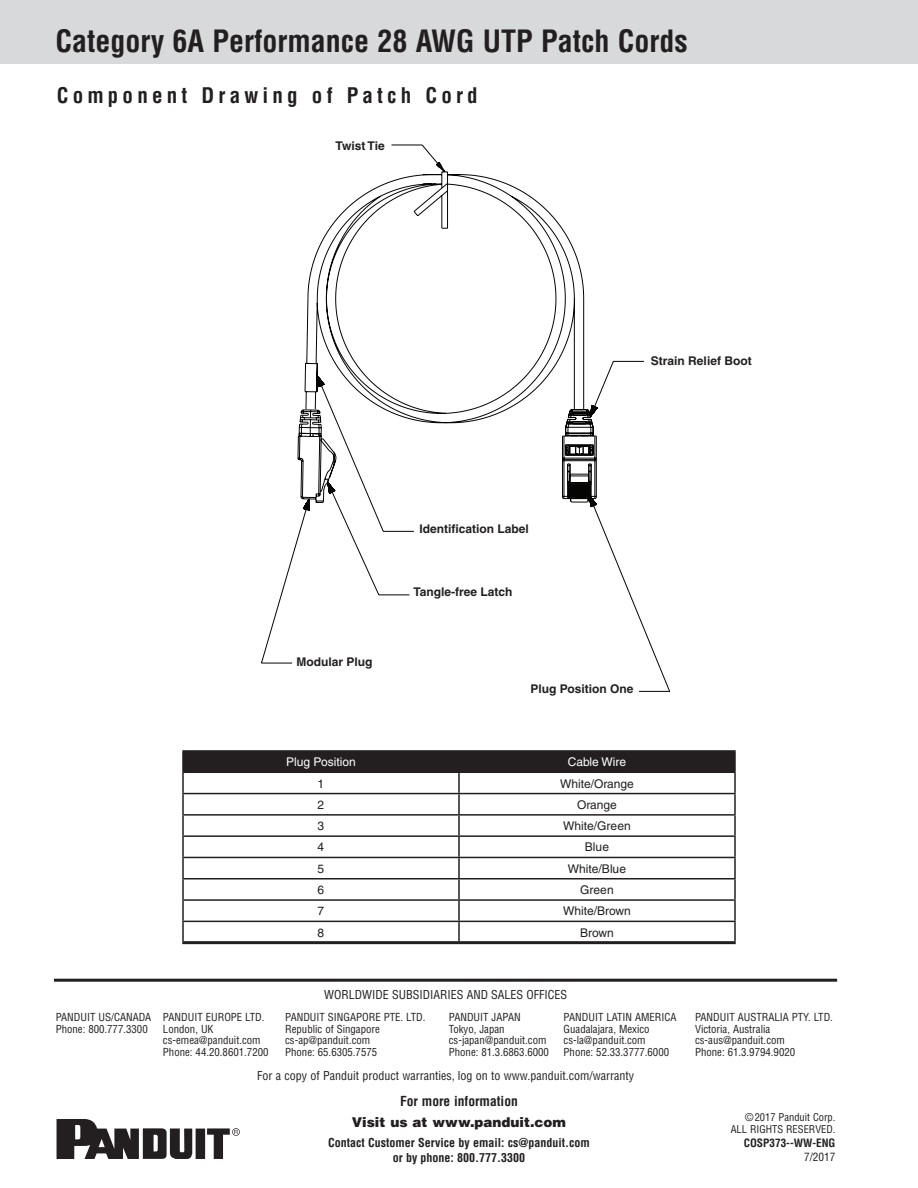
<style>
.page{position:relative;width:918px;height:1188px;background:#fff}
.page>*{position:absolute;margin:0;border:0;box-sizing:border-box;transform-origin:0 0}
.t1{font:700 condensed 30px "Helvetica";color:#231f20}
.t2{font:700 condensed 21px "Helvetica";letter-spacing:.2em;color:#231f20}
.t3{font:900 13.5px "Helvetica";color:#231f20}
.t4{font:700 condensed 13.5px "Helvetica";color:#231f20}
.t5{font:condensed 12px "Helvetica";color:#231f20}
.t6{font:700 12px "Helvetica";color:#231f20}
.t7{font:12px "Helvetica";color:#231f20}
.t8{font:700 condensed 12px "Helvetica";color:#231f20}
.t9{font:12px "Helvetica";color:#fff}
.t10{font:700 condensed 11.25px "Helvetica";color:#231f20}
.t11{font:condensed 11.25px "Helvetica";color:#231f20}
.t12{font:condensed 10.8px "Helvetica";color:#231f20}
.t13{font:condensed 10.5px/12px "Helvetica";color:#231f20;text-align:right}
</style>
<div class="page">
<div style="left:0;top:0;width:918px;height:64px;background:#d8d9db"></div>
<div style="left:184px;top:752px;width:550px;height:20px;background:#231f20"></div>
<hr style="left:182px;top:750px;width:277px;height:2px;background:#231f20">
<hr style="left:182px;top:752px;width:2px;height:20px;background:#231f20">
<hr style="left:459px;top:750px;width:277px;height:2px;background:#231f20">
<hr style="left:458px;top:752px;width:2px;height:20px;background:#231f20">
<hr style="left:734px;top:752px;width:2px;height:20px;background:#231f20">
<hr style="left:182px;top:772px;width:277px;height:1px;background:#231f20">
<hr style="left:182px;top:773px;width:2px;height:20px;background:#231f20">
<hr style="left:459px;top:772px;width:277px;height:1px;background:#231f20">
<hr style="left:458px;top:773px;width:2px;height:20px;background:#231f20">
<hr style="left:734px;top:773px;width:2px;height:20px;background:#231f20">
<hr style="left:182px;top:793px;width:277px;height:1px;background:#231f20">
<hr style="left:182px;top:794px;width:2px;height:20px;background:#231f20">
<hr style="left:459px;top:793px;width:277px;height:1px;background:#231f20">
<hr style="left:458px;top:794px;width:2px;height:20px;background:#231f20">
<hr style="left:734px;top:794px;width:2px;height:20px;background:#231f20">
<hr style="left:182px;top:814px;width:277px;height:2px;background:#231f20">
<svg style="left:182px;top:816px;width:2px;height:19px"></svg>
<hr style="left:459px;top:814px;width:277px;height:2px;background:#231f20">
<svg style="left:458px;top:816px;width:2px;height:19px"></svg>
<svg style="left:734px;top:816px;width:2px;height:19px"></svg>
<hr style="left:182px;top:835px;width:277px;height:2px;background:#231f20">
<hr style="left:182px;top:837px;width:2px;height:20px;background:#231f20">
<hr style="left:459px;top:835px;width:277px;height:2px;background:#231f20">
<hr style="left:458px;top:837px;width:2px;height:20px;background:#231f20">
<hr style="left:734px;top:837px;width:2px;height:20px;background:#231f20">
<hr style="left:182px;top:857px;width:277px;height:1px;background:#231f20">
<hr style="left:182px;top:858px;width:2px;height:20px;background:#231f20">
<hr style="left:459px;top:857px;width:277px;height:1px;background:#231f20">
<hr style="left:458px;top:858px;width:2px;height:20px;background:#231f20">
<hr style="left:734px;top:858px;width:2px;height:20px;background:#231f20">
<hr style="left:182px;top:878px;width:277px;height:2px;background:#231f20">
<svg style="left:182px;top:880px;width:2px;height:19px"></svg>
<hr style="left:459px;top:878px;width:277px;height:2px;background:#231f20">
<svg style="left:458px;top:880px;width:2px;height:19px"></svg>
<svg style="left:734px;top:880px;width:2px;height:19px"></svg>
<hr style="left:182px;top:899px;width:277px;height:2px;background:#231f20">
<hr style="left:182px;top:901px;width:2px;height:20px;background:#231f20">
<hr style="left:459px;top:899px;width:277px;height:2px;background:#231f20">
<hr style="left:458px;top:901px;width:2px;height:20px;background:#231f20">
<hr style="left:734px;top:901px;width:2px;height:20px;background:#231f20">
<hr style="left:182px;top:921px;width:277px;height:1px;background:#231f20">
<svg style="left:182px;top:922px;width:2px;height:19px"></svg>
<hr style="left:459px;top:921px;width:277px;height:1px;background:#231f20">
<svg style="left:458px;top:922px;width:2px;height:19px"></svg>
<svg style="left:734px;top:922px;width:2px;height:19px"></svg>
<hr style="left:182px;top:941px;width:277px;height:3px;background:#231f20">
<hr style="left:459px;top:941px;width:277px;height:3px;background:#231f20">
<svg style="left:388px;top:145px;width:282px;height:547px"></svg>
<svg style="left:261px;top:539px;width:336px;height:125px"></svg>
<svg style="left:306px;top:182px;width:143px;height:178px"></svg>
<svg style="left:297px;top:360px;width:348px;height:236px"></svg>
<svg style="left:57px;top:1119px;width:183px;height:40px"></svg>
<hr style="left:54px;top:979px;width:783px;height:3px;background:#231f20">
<p class="t1" style="left:56px;top:22px;width:634px">Category 6A Performance 28 AWG UTP Patch Cords</p>
<p class="t2" style="left:57px;top:82px;width:422px">Component Drawing of Patch Cord</p>
<p class="t6" style="left:335px;top:139px;width:51px">Twist Tie</p>
<p class="t6" style="left:651px;top:354px;width:102px">Strain Relief Boot</p>
<p class="t6" style="left:297px;top:654px;width:78px">Modular Plug</p>
<p class="t6" style="left:420px;top:521px;width:111px">Identification Label</p>
<p class="t6" style="left:413px;top:585px;width:100px">Tangle-free Latch</p>
<p class="t6" style="left:531px;top:682px;width:104px">Plug Position One</p>
<p class="t9" style="left:286px;top:755px;width:71px">Plug Position</p>
<p class="t9" style="left:568px;top:755px;width:60px">Cable Wire</p>
<p class="t7" style="left:318px;top:776px;width:8px">1</p>
<p class="t7" style="left:560px;top:776px;width:75px">White/Orange</p>
<p class="t7" style="left:318px;top:798px;width:8px">2</p>
<p class="t7" style="left:577px;top:798px;width:41px">Orange</p>
<p class="t7" style="left:318px;top:819px;width:8px">3</p>
<p class="t7" style="left:563px;top:819px;width:69px">White/Green</p>
<p class="t7" style="left:318px;top:840px;width:8px">4</p>
<p class="t7" style="left:585px;top:840px;width:26px">Blue</p>
<p class="t7" style="left:318px;top:862px;width:8px">5</p>
<p class="t7" style="left:568px;top:862px;width:60px">White/Blue</p>
<p class="t7" style="left:318px;top:883px;width:8px">6</p>
<p class="t7" style="left:580px;top:883px;width:35px">Green</p>
<p class="t7" style="left:318px;top:904px;width:8px">7</p>
<p class="t7" style="left:563px;top:904px;width:69px">White/Brown</p>
<p class="t7" style="left:318px;top:925px;width:8px">8</p>
<p class="t7" style="left:580px;top:925px;width:35px">Brown</p>
<p class="t12" style="left:56px;top:1010px;width:97px">PANDUIT US/CANADA</p>
<p class="t12" style="left:56px;top:1022px;width:94px">Phone: 800.777.3300</p>
<p class="t12" style="left:163px;top:1010px;width:103px">PANDUIT EUROPE LTD.</p>
<p class="t12" style="left:163px;top:1022px;width:52px">London, UK</p>
<p class="t12" style="left:163px;top:1034px;width:99px">cs-emea@panduit.com</p>
<p class="t12" style="left:163px;top:1045px;width:107px">Phone: 44.20.8601.7200</p>
<p class="t5" style="left:324px;top:987px;width:245px">WORLDWIDE SUBSIDIARIES AND SALES OFFICES</p>
<p class="t12" style="left:285px;top:1010px;width:142px">PANDUIT SINGAPORE PTE. LTD.</p>
<p class="t12" style="left:285px;top:1022px;width:96px">Republic of Singapore</p>
<p class="t12" style="left:285px;top:1034px;width:87px">cs-ap@panduit.com</p>
<p class="t12" style="left:285px;top:1045px;width:94px">Phone: 65.6305.7575</p>
<p class="t12" style="left:449px;top:1010px;width:73px">PANDUIT JAPAN</p>
<p class="t12" style="left:449px;top:1022px;width:57px">Tokyo, Japan</p>
<p class="t12" style="left:449px;top:1034px;width:99px">cs-japan@panduit.com</p>
<p class="t12" style="left:449px;top:1045px;width:102px">Phone: 81.3.6863.6000</p>
<p class="t12" style="left:564px;top:1010px;width:114px">PANDUIT LATIN AMERICA</p>
<p class="t12" style="left:564px;top:1022px;width:88px">Guadalajara, Mexico</p>
<p class="t12" style="left:564px;top:1034px;width:84px">cs-la@panduit.com</p>
<p class="t12" style="left:564px;top:1045px;width:107px">Phone: 52.33.3777.6000</p>
<p class="t5" style="left:257px;top:1068px;width:378px">For a copy of Panduit product warranties, log on to www.panduit.com/warranty</p>
<p class="t4" style="left:400px;top:1093px;width:119px">For more information</p>
<p class="t3" style="left:352px;top:1114px;width:216px">Visit us at www.panduit.com</p>
<p class="t8" style="left:328px;top:1135px;width:263px">Contact Customer Service by email: cs@panduit.com</p>
<p class="t8" style="left:393px;top:1150px;width:134px">or by phone: 800.777.3300</p>
<p class="t12" style="left:695px;top:1010px;width:139px">PANDUIT AUSTRALIA PTY. LTD.</p>
<p class="t12" style="left:695px;top:1022px;width:77px">Victoria, Australia</p>
<p class="t12" style="left:695px;top:1034px;width:91px">cs-aus@panduit.com</p>
<p class="t12" style="left:695px;top:1045px;width:102px">Phone: 61.3.9794.9020</p>
<p class="t13" style="left:731px;top:1111px;width:106px">©2017 Panduit Corp.<br>ALL RIGHTS RESERVED.</p>
<p class="t10" style="left:744px;top:1136px;width:93px">COSP373--WW-ENG</p>
<p class="t11" style="left:804px;top:1150px;width:33px">7/2017</p>
</div>
